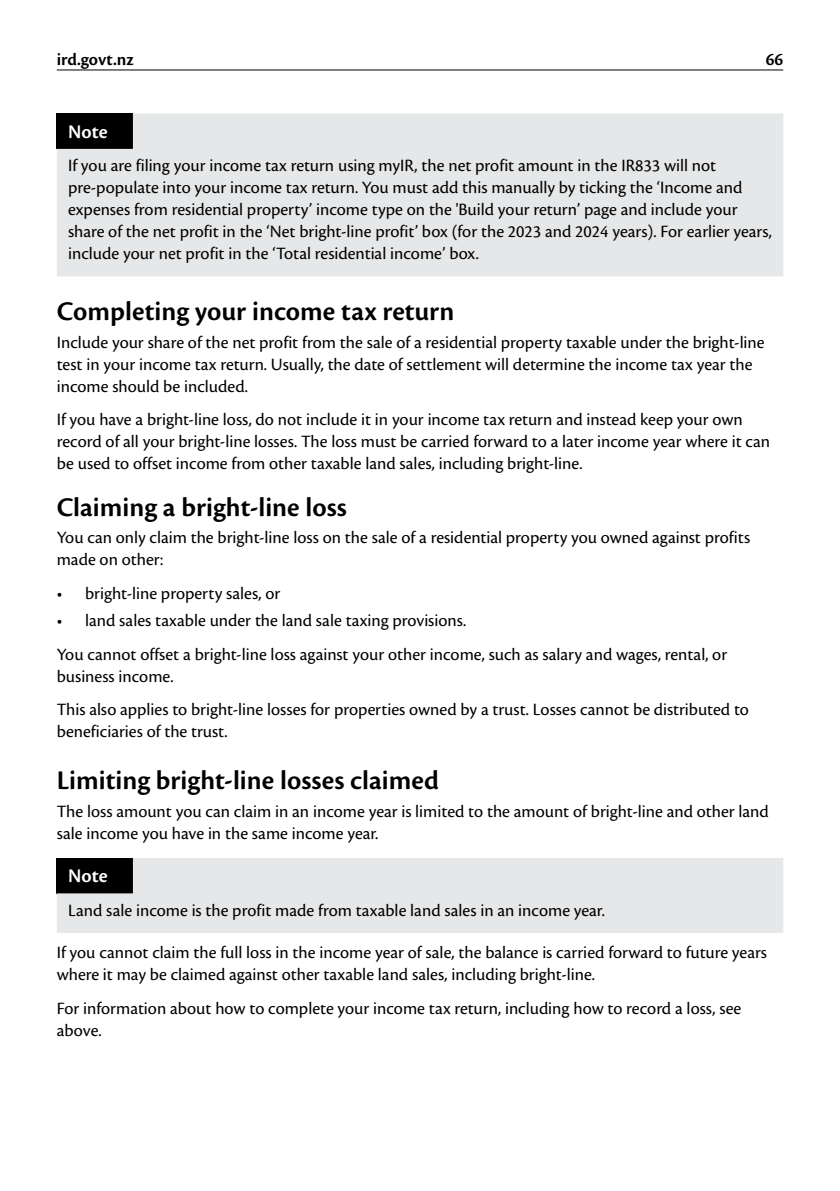
<style>
.page{position:relative;width:840px;height:1191px;background:#fff}
.page>*{position:absolute;margin:0;border:0;box-sizing:border-box;transform-origin:0 0}
.t1{font:600 28px "Cronos Pro";color:#000}
.t2{font:600 20px "Cronos Pro";letter-spacing:.005em;color:#fff}
.Body_Text_2mm{font:18px/22px "Cronos Pro";color:#000}
.Body_Text_1mm{font:18px/22px "Cronos Pro";color:#000}
.t3{font:600 18px "Cronos Pro";color:#000}
</style>
<div class="page">
<div style="left:57px;top:113px;width:725px;height:163px;background:#e6e7e8"></div>
<div style="left:57px;top:858px;width:725px;height:75px;background:#e6e7e8"></div>
<hr style="left:57px;top:69px;width:725px;height:1px;background:#000">
<p class="t3" style="left:57px;top:49px;width:78px">ird.govt.nz</p>
<p class="t3" style="left:765px;top:49px;width:19px">66</p>
<h4 class="t2" style="left:68px;top:120px;width:41px">Note</h4>
<p class="Body_Text_1mm" style="left:68px;top:155px;width:705px">If you are filing your income tax return using myIR, the net profit amount in the IR833 will not pre-populate into your income tax return. You must add this manually by ticking the ‘Income and expenses from residential property’ income type on the 'Build your return’ page and include your share of the net profit in the ‘Net bright-line profit’ box (for the 2023 and 2024 years). For earlier years, include your net profit in the ‘Total residential income’ box.</p>
<h2 class="t1" style="left:57px;top:295px;width:399px">Completing your income tax return</h2>
<p class="Body_Text_2mm" style="left:57px;top:331px;width:709px">Include your share of the net profit from the sale of a residential property taxable under the bright-line test in your income tax return. Usually, the date of settlement will determine the income tax year the income should be included.</p>
<p class="Body_Text_1mm" style="left:57px;top:409px;width:714px">If you have a bright-line loss, do not include it in your income tax return and instead keep your own record of all your bright-line losses. The loss must be carried forward to a later income year where it can be used to offset income from other taxable land sales, including bright-line.</p>
<h2 class="t1" style="left:57px;top:491px;width:291px">Claiming a bright-line loss</h2>
<p class="Body_Text_2mm" style="left:57px;top:527px;width:694px">You can only claim the bright-line loss on the sale of a residential property you owned against profits made on other:</p>
<p class="Body_Text_1mm" style="left:57px;top:582px;width:225px">• bright-line property sales, or</p>
<p class="Body_Text_1mm" style="left:57px;top:610px;width:410px">• land sales taxable under the land sale taxing provisions.</p>
<p class="Body_Text_2mm" style="left:57px;top:643px;width:671px">You cannot offset a bright-line loss against your other income, such as salary and wages, rental, or business income.</p>
<p class="Body_Text_2mm" style="left:57px;top:698px;width:693px">This also applies to bright-line losses for properties owned by a trust. Losses cannot be distributed to beneficiaries of the trust.</p>
<h2 class="t1" style="left:57px;top:764px;width:383px">Limiting bright-line losses claimed</h2>
<p class="Body_Text_2mm" style="left:57px;top:800px;width:713px">The loss amount you can claim in an income year is limited to the amount of bright-line and other land sale income you have in the same income year.</p>
<h4 class="t2" style="left:68px;top:864px;width:41px">Note</h4>
<p class="Body_Text_2mm" style="left:68px;top:899px;width:538px">Land sale income is the profit made from taxable land sales in an income year.</p>
<p class="Body_Text_2mm" style="left:57px;top:941px;width:711px">If you cannot claim the full loss in the income year of sale, the balance is carried forward to future years where it may be claimed against other taxable land sales, including bright-line.</p>
<p class="Body_Text_2mm" style="left:57px;top:997px;width:685px">For information about how to complete your income tax return, including how to record a loss, see above.</p>
</div>
